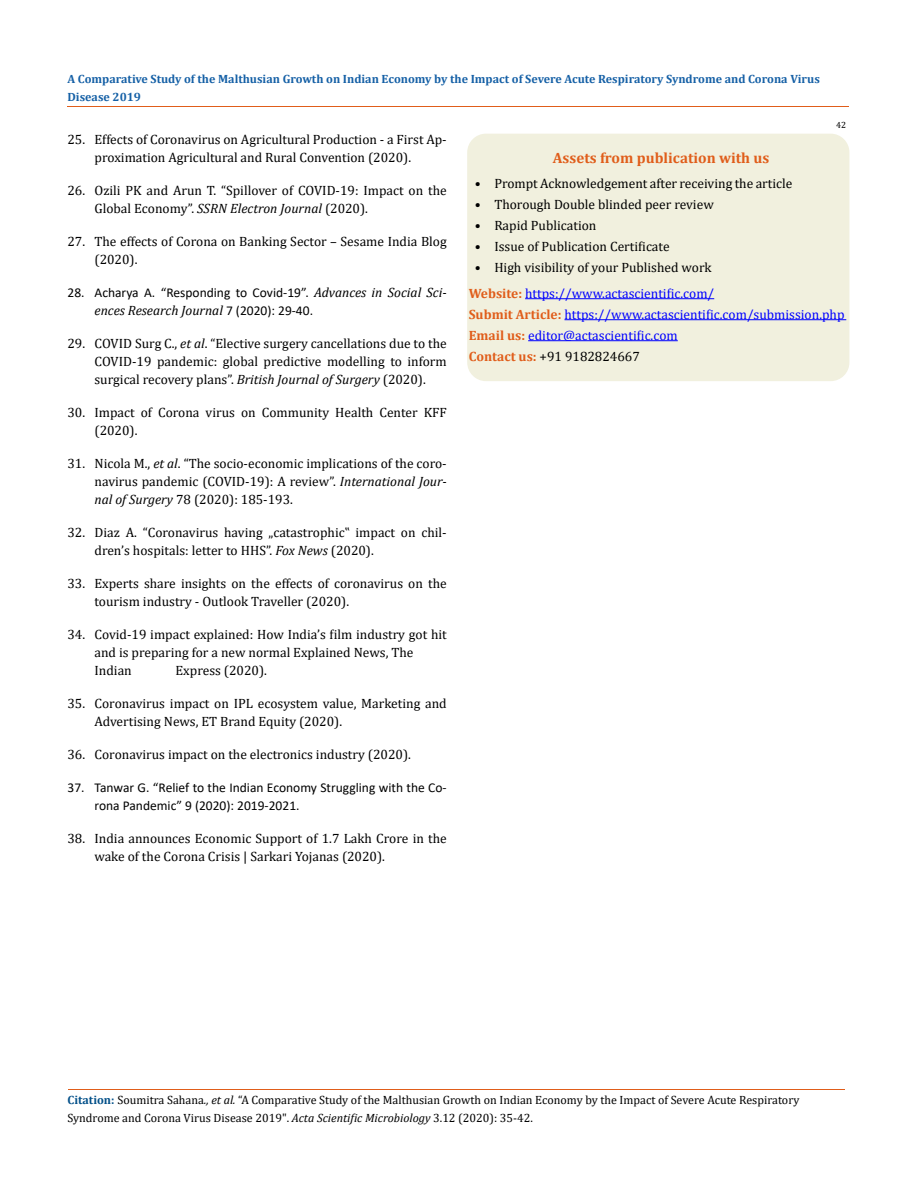
<style>
.page{position:relative;width:917px;height:1188px;background:#fff}
.page>*{position:absolute;margin:0;border:0;box-sizing:border-box;transform-origin:0 0}
.t1{font:700 15px "Cambria";color:#e05d1a}
.t2{font:13.5px/18px "Cambria";color:#000}
.t3{font:13.5px/21px "Cambria";color:#00f}
.t4{font:13.5px/18px "Calibri";color:#000}
.t5{font:italic 13.5px "Cambria";color:#000}
.t6{font:12px/18px "Cambria";color:#000}
.t7{font:700 12px/18px "Cambria";color:#1560a6}
.t8{font:9px "Cambria";color:#000}
.s1{font-style:italic}
.s2{font-family:"Cambria";font-style:italic}
.s3{font-family:"Calibri";font-style:normal}
.s4{font-weight:700;color:#e05d1a}
.s5{color:#000}
.s6{font-weight:700;color:#035089}
</style>
<div class="page">
<hr style="left:67px;top:106px;width:782px;height:1px;background:#e05d1a">
<div style="left:468px;top:134px;width:380px;height:246px;background:#f1f0de;border-radius:18px"></div>
<div style="left:467px;top:134px;width:382px;height:247px;border:2px solid #f1f0de;border-radius:18px"></div>
<hr style="left:525px;top:298px;width:189px;height:1px;background:#00f">
<hr style="left:564px;top:319px;width:282px;height:1px;background:#00f">
<hr style="left:528px;top:340px;width:149px;height:1px;background:#00f">
<hr style="left:69px;top:1089px;width:775px;height:1px;background:#e05d1a">
<p class="t7" style="left:67px;top:69px;width:753px">A Comparative Study of the Malthusian Growth on Indian Economy by the Impact of Severe Acute Respiratory Syndrome and Corona Virus<br>Disease 2019</p>
<p class="t2" style="left:94px;top:130px;width:354px;text-indent:-27px">25. Effects of Coronavirus on Agricultural Production - a First Ap&shy;proximation Agricultural and Rural Convention (2020).</p>
<p class="t2" style="left:94px;top:181px;width:354px;text-indent:-27px">26. Ozili PK and Arun T. “Spillover of COVID-19: Impact on the<br>Global Economy”. <span class="s1">SSRN Electron Journal</span> (2020).</p>
<p class="t2" style="left:94px;top:232px;width:354px;text-indent:-27px">27. The effects of Corona on Banking Sector – Sesame India Blog (2020).</p>
<p class="t4" style="left:67px;top:283px;width:381px">28. Acharya A. “Responding to Covid-19”. <span class="s2">Advances in Social Sci-</span></p>
<p class="t5" style="left:94px;top:301px;width:220px">ences Research Journal <span class="s3">7 (2020): 29-40.</span></p>
<p class="t2" style="left:94px;top:334px;width:354px;text-align:justify;text-indent:-27px">29. COVID Surg C., <span class="s1">et al</span>. “Elective surgery cancellations due to the COVID-19 pandemic: global predictive modelling to inform surgical recovery plans”. <span class="s1">British Journal of Surgery</span> (2020).</p>
<p class="t2" style="left:94px;top:403px;width:354px;text-indent:-27px">30. Impact of Corona virus on Community Health Center KFF (2020).</p>
<p class="t2" style="left:94px;top:454px;width:354px;text-align:justify;text-indent:-27px">31. Nicola M., <span class="s1">et al</span>. “The socio-economic implications of the coro&shy;navirus pandemic (COVID-19): A review”. <span class="s1">International Jour&shy;nal of Surgery</span> 78 (2020): 185-193.</p>
<p class="t2" style="left:94px;top:523px;width:354px;text-indent:-27px">32. Diaz A. “Coronavirus having „catastrophic‟ impact on chil&shy;dren’s hospitals: letter to HHS”. <span class="s1">Fox News</span> (2020).</p>
<p class="t2" style="left:94px;top:574px;width:354px;text-indent:-27px">33. Experts share insights on the effects of coronavirus on the tourism industry - Outlook Traveller (2020).</p>
<p class="t2" style="left:94px;top:625px;width:354px;text-indent:-27px">34. Covid-19 impact explained: How India’s film industry got hit and is preparing for a new normal Explained News, The<br>Indian</p>
<p class="t8" style="left:836px;top:120px;width:11px">42</p>
<p class="t1" style="left:553px;top:147px;width:218px">Assets from publication with us</p>
<p class="t2" style="left:475px;top:175px;width:319px">• Prompt Acknowledgement after receiving the article</p>
<p class="t2" style="left:475px;top:196px;width:240px">• Thorough Double blinded peer review</p>
<p class="t2" style="left:475px;top:217px;width:123px">• Rapid Publication</p>
<p class="t2" style="left:475px;top:238px;width:196px">• Issue of Publication Certificate</p>
<p class="t2" style="left:475px;top:259px;width:238px">• High visibility of your Published work</p>
<p class="t3" style="left:468px;top:283px;width:377px"><span class="s4">Website:</span> https://www.actascientific.com/<br><span class="s4">Submit Article:</span> https://www.actascientific.com/submission.php <span class="s4">Email us:</span> editor@actascientific.com<br><span class="s4">Contact us:</span> <span class="s5">+91 9182824667</span></p>
<p class="t2" style="left:175px;top:661px;width:93px">Express (2020).</p>
<p class="t2" style="left:94px;top:694px;width:354px;text-indent:-27px">35. Coronavirus impact on IPL ecosystem value, Marketing and<br>Advertising News, ET Brand Equity (2020).</p>
<p class="t2" style="left:67px;top:745px;width:345px">36. Coronavirus impact on the electronics industry (2020).</p>
<p class="t4" style="left:94px;top:778px;width:354px;text-indent:-27px">37. Tanwar G. “Relief to the Indian Economy Struggling with the Co&shy;rona Pandemic” 9 (2020): 2019-2021.</p>
<p class="t2" style="left:94px;top:829px;width:354px;text-indent:-27px">38. India announces Economic Support of 1.7 Lakh Crore in the wake of the Corona Crisis | Sarkari Yojanas (2020).</p>
<p class="t6" style="left:67px;top:1091px;width:733px"><span class="s6">Citation:</span> Soumitra Sahana<span class="s1">., et al.</span> “A Comparative Study of the Malthusian Growth on Indian Economy by the Impact of Severe Acute Respiratory<br>Syndrome and Corona Virus Disease 2019". <span class="s1">Acta Scientific Microbiology</span> 3.12 (2020): 35-42.</p>
</div>
